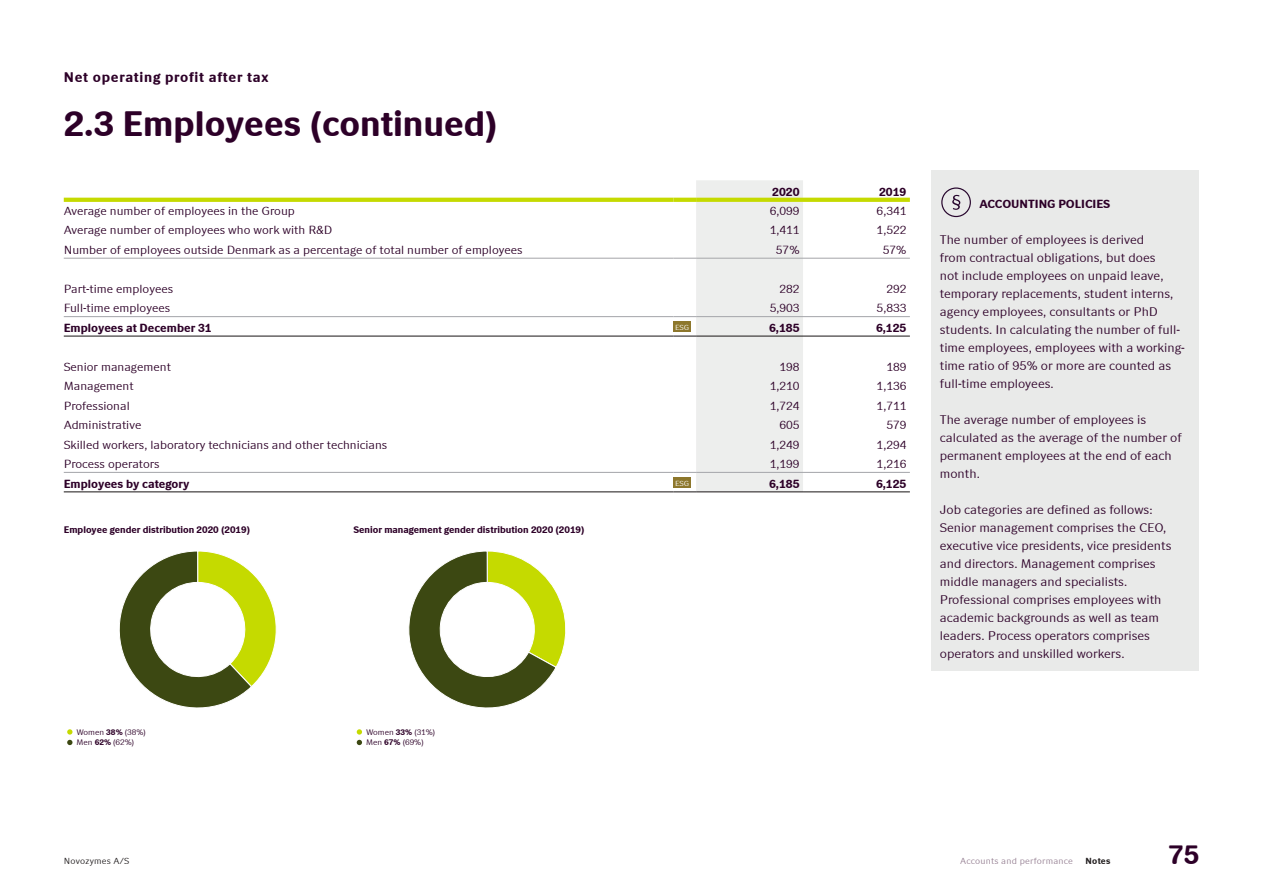
<style>
.page{position:relative;width:1263px;height:893px;background:#fff}
.page>*{position:absolute;margin:0;border:0;box-sizing:border-box;transform-origin:0 0}
.Header__Notes{font:700 36px "Novozymes";color:#2d0028}
.t1{font:700 27px "Novozymes";color:#2d0028}
.Header2{font:700 14.25px "Novozymes";letter-spacing:.05em;color:#2d0028}
.AccountingPolicies{font:12.75px/18px "Novozymes";color:#2d0028}
.Table__TextLeft-No{font:12px "Novozymes";color:#2d0028}
.Table__TextRight-N{font:12px "Novozymes";color:#2d0028}
.Table__TextLeft-Bo{font:700 12px "Novozymes";color:#2d0028}
.Table__TextRight-B{font:700 12px "Novozymes";color:#2d0028}
.AccountingPolicies-2{font:700 12px "Novozymes";color:#2d0028}
.LegendsHeadline{font:700 9.75px "Novozymes";color:#2d0028}
.Pagenumber__Footer{font:9px "Novozymes";letter-spacing:.025em;color:#968093}
.t2{font:9px "Novozymes";letter-spacing:.025em;color:#231f20}
.Pagenumber__Footer-2{font:700 9px "Novozymes";letter-spacing:.025em;color:#231f20}
.t3{font:8.25px "Novozymes";color:#2d0028}
.t4{font:7.5px "Novozymes";color:#fff}
.s1{font-weight:700}
</style>
<div class="page">
<svg style="left:64px;top:198px;width:610px;height:4px;background:#c6da06"></svg>
<svg style="left:803px;top:198px;width:107px;height:4px"></svg>
<hr style="left:64px;top:258px;width:610px;height:1px;background:#a8a9ad">
<hr style="left:803px;top:258px;width:107px;height:1px;background:#a8a9ad">
<hr style="left:64px;top:316px;width:610px;height:1px;background:#a8a9ad">
<hr style="left:803px;top:316px;width:107px;height:1px;background:#a8a9ad">
<hr style="left:64px;top:336px;width:610px;height:1px;background:#231f20">
<hr style="left:803px;top:336px;width:107px;height:1px;background:#231f20">
<hr style="left:64px;top:472px;width:610px;height:1px;background:#a8a9ad">
<hr style="left:803px;top:472px;width:107px;height:1px;background:#a8a9ad">
<hr style="left:64px;top:491px;width:610px;height:1px;background:#231f20">
<svg style="left:674px;top:180px;width:129px;height:312px"></svg>
<hr style="left:696px;top:491px;width:107px;height:1px;background:#231f20">
<hr style="left:803px;top:491px;width:107px;height:1px;background:#231f20">
<div style="left:674px;top:321px;width:17px;height:11px;background:#8d772c"></div>
<div style="left:674px;top:477px;width:17px;height:11px;background:#8d772c"></div>
<svg style="left:119px;top:551px;width:158px;height:157px"></svg>
<svg style="left:67px;top:729px;width:5px;height:16px"></svg>
<svg style="left:408px;top:551px;width:158px;height:157px"></svg>
<svg style="left:357px;top:729px;width:5px;height:16px"></svg>
<div style="left:931px;top:170px;width:268px;height:501px;background:#e9eae9"></div>
<div style="left:941px;top:187px;width:30px;height:30px;border:1px solid #28072e;border-radius:50%"></div>
<svg style="left:952px;top:195px;width:8px;height:15px"></svg>
<p class="Header2" style="left:64px;top:69px;width:206px">Net operating profit after tax</p>
<p class="Header__Notes" style="left:64px;top:103px;width:435px">2.3 Employees (continued)</p>
<p class="Table__TextRight-B" style="left:772px;top:185px;width:29px">2020</p>
<p class="Table__TextRight-B" style="left:879px;top:185px;width:29px">2019</p>
<p class="Table__TextLeft-No" style="left:64px;top:204px;width:233px">Average number of employees in the Group</p>
<p class="Table__TextRight-N" style="left:770px;top:204px;width:31px">6,099</p>
<p class="Table__TextRight-N" style="left:876px;top:204px;width:31px">6,341</p>
<p class="Table__TextLeft-No" style="left:64px;top:223px;width:270px">Average number of employees who work with R&amp;D</p>
<p class="Table__TextRight-N" style="left:770px;top:223px;width:31px">1,411</p>
<p class="Table__TextRight-N" style="left:876px;top:223px;width:31px">1,522</p>
<p class="Table__TextLeft-No" style="left:64px;top:243px;width:460px">Number of employees outside Denmark as a percentage of total number of employees</p>
<p class="Table__TextRight-N" style="left:776px;top:243px;width:25px">57%</p>
<p class="Table__TextRight-N" style="left:883px;top:243px;width:25px">57%</p>
<p class="Table__TextLeft-No" style="left:64px;top:282px;width:111px">Part-time employees</p>
<p class="Table__TextRight-N" style="left:779px;top:282px;width:22px">282</p>
<p class="Table__TextRight-N" style="left:886px;top:282px;width:22px">292</p>
<p class="Table__TextLeft-No" style="left:64px;top:301px;width:108px">Full-time employees</p>
<p class="Table__TextRight-N" style="left:770px;top:301px;width:31px">5,903</p>
<p class="Table__TextRight-N" style="left:876px;top:301px;width:31px">5,833</p>
<p class="Table__TextLeft-Bo" style="left:64px;top:321px;width:149px">Employees at December 31</p>
<p class="t4" style="left:675px;top:323px;width:16px">ESG</p>
<p class="Table__TextRight-B" style="left:769px;top:321px;width:32px">6,185</p>
<p class="Table__TextRight-B" style="left:876px;top:321px;width:32px">6,125</p>
<p class="Table__TextLeft-No" style="left:64px;top:360px;width:109px">Senior management</p>
<p class="Table__TextRight-N" style="left:779px;top:360px;width:22px">198</p>
<p class="Table__TextRight-N" style="left:886px;top:360px;width:22px">189</p>
<p class="Table__TextLeft-No" style="left:64px;top:379px;width:71px">Management</p>
<p class="Table__TextRight-N" style="left:770px;top:379px;width:31px">1,210</p>
<p class="Table__TextRight-N" style="left:876px;top:379px;width:31px">1,136</p>
<p class="Table__TextLeft-No" style="left:64px;top:399px;width:67px">Professional</p>
<p class="Table__TextRight-N" style="left:770px;top:399px;width:31px">1,724</p>
<p class="Table__TextRight-N" style="left:876px;top:399px;width:31px">1,711</p>
<p class="Table__TextLeft-No" style="left:64px;top:418px;width:79px">Administrative</p>
<p class="Table__TextRight-N" style="left:779px;top:418px;width:22px">605</p>
<p class="Table__TextRight-N" style="left:886px;top:418px;width:22px">579</p>
<p class="Table__TextLeft-No" style="left:64px;top:438px;width:325px">Skilled workers, laboratory technicians and other technicians</p>
<p class="Table__TextRight-N" style="left:770px;top:438px;width:31px">1,249</p>
<p class="Table__TextRight-N" style="left:876px;top:438px;width:31px">1,294</p>
<p class="Table__TextLeft-No" style="left:64px;top:457px;width:97px">Process operators</p>
<p class="Table__TextRight-N" style="left:770px;top:457px;width:31px">1,199</p>
<p class="Table__TextRight-N" style="left:876px;top:457px;width:31px">1,216</p>
<p class="Table__TextLeft-Bo" style="left:64px;top:477px;width:127px">Employees by category</p>
<p class="t4" style="left:675px;top:479px;width:16px">ESG</p>
<p class="Table__TextRight-B" style="left:769px;top:477px;width:32px">6,185</p>
<p class="Table__TextRight-B" style="left:876px;top:477px;width:32px">6,125</p>
<p class="LegendsHeadline" style="left:64px;top:525px;width:188px">Employee gender distribution 2020 (2019)</p>
<p class="LegendsHeadline" style="left:353px;top:525px;width:233px">Senior management gender distribution 2020 (2019)</p>
<p class="t3" style="left:68px;top:727px;width:79px">• Women <span class="s1">38%</span> (38%)</p>
<p class="t3" style="left:68px;top:738px;width:68px">• Men <span class="s1">62%</span> (62%)</p>
<p class="t3" style="left:358px;top:727px;width:79px">• Women <span class="s1">33%</span> (31%)</p>
<p class="t3" style="left:358px;top:738px;width:68px">• Men <span class="s1">67%</span> (69%)</p>
<p class="AccountingPolicies-2" style="left:979px;top:197px;width:132px">ACCOUNTING POLICIES</p>
<p class="AccountingPolicies" style="left:940px;top:230px;width:246px">The number of employees is derived<br>from contractual obligations, but does<br>not include employees on unpaid leave, temporary replacements, student interns, agency employees, consultants or PhD students. In calculating the number of full&shy;time employees, employees with a working&shy;time ratio of 95% or more are counted as full-time employees.</p>
<p class="AccountingPolicies" style="left:940px;top:410px;width:244px">The average number of employees is calculated as the average of the number of permanent employees at the end of each month.</p>
<p class="AccountingPolicies" style="left:940px;top:500px;width:233px">Job categories are defined as follows:<br>Senior management comprises the CEO, executive vice presidents, vice presidents and directors. Management comprises middle managers and specialists.<br>Professional comprises employees with academic backgrounds as well as team leaders. Process operators comprises operators and unskilled workers.</p>
<p class="t2" style="left:64px;top:856px;width:67px">Novozymes A/S</p>
<p class="Pagenumber__Footer" style="left:960px;top:856px;width:114px">Accounts and performance</p>
<p class="Pagenumber__Footer-2" style="left:1085px;top:856px;width:26px">Notes</p>
<h2 class="t1" style="left:1168px;top:839px;width:32px">75</h2>
</div>
